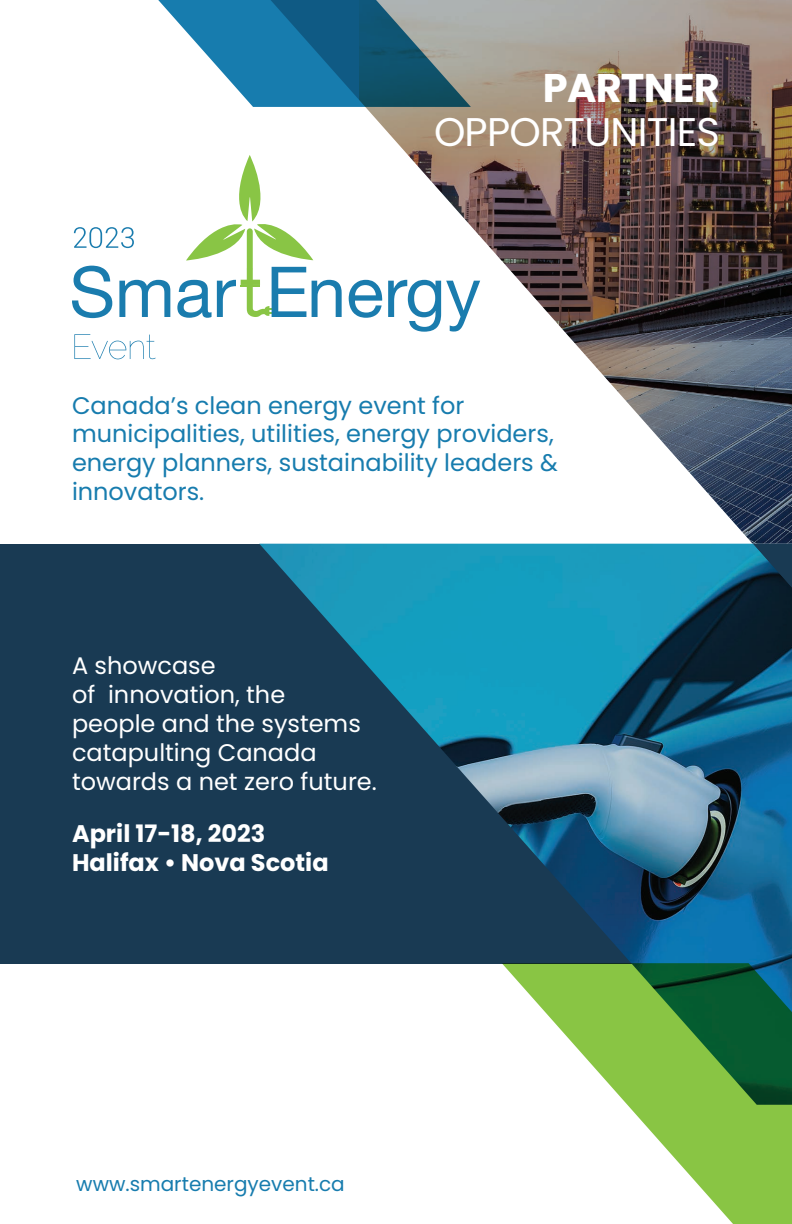
<style>
.page{position:relative;width:792px;height:1224px;background:#fff}
.page>*{position:absolute;margin:0;border:0;box-sizing:border-box;transform-origin:0 0}
.Body{font:40px/44px "Poppins";letter-spacing:-.02em;color:#fff;text-align:right}
.Body-2{font:24px/28.8px "Poppins";color:#177cae}
.Body-3{font:24px/28.8px "Poppins";color:#fff}
.Body-4{font:700 24px "Poppins";color:#fff}
.Body-5{font:20px "Poppins";color:#177cae}
.s1{font-weight:700}
</style>
<div class="page">
<img style="left:259px;top:0;width:533px;height:544px">
<div style="left:0;top:544px;width:792px;height:419px;background:#193a53"></div>
<svg style="left:72px;top:266px;width:40px;height:52px"></svg>
<svg style="left:119px;top:280px;width:51px;height:37px"></svg>
<svg style="left:349px;top:280px;width:33px;height:38px"></svg>
<svg style="left:388px;top:280px;width:92px;height:52px"></svg>
<svg style="left:177px;top:155px;width:165px;height:163px"></svg>
<svg style="left:74px;top:334px;width:82px;height:25px"></svg>
<svg style="left:74px;top:227px;width:60px;height:21px"></svg>
<img style="left:259px;top:544px;width:533px;height:420px">
<svg style="left:502px;top:963px;width:290px;height:261px"></svg>
<svg style="left:753px;top:544px;width:39px;height:44px"></svg>
<svg style="left:158px;top:0;width:313px;height:107px"></svg>
<p class="Body" style="left:434px;top:66px;width:287px"><span class="s1">PARTNER<br></span>OPPORTUNITIES</p>
<p class="Body-2" style="left:72px;top:391px;width:488px">Canada’s clean energy event for municipalities, utilities, energy providers, energy planners, sustainability leaders &amp; innovators.</p>
<p class="Body-3" style="left:72px;top:652px;width:306px">A showcase<br>of innovation, the<br>people and the systems catapulting Canada towards a net zero future.</p>
<p class="Body-4" style="left:72px;top:820px;width:195px">April 17-18, 2023</p>
<p class="Body-4" style="left:72px;top:849px;width:258px">Halifax • Nova Scotia</p>
<p class="Body-5" style="left:76px;top:1172px;width:270px">www.smartenergyevent.ca</p>
</div>
